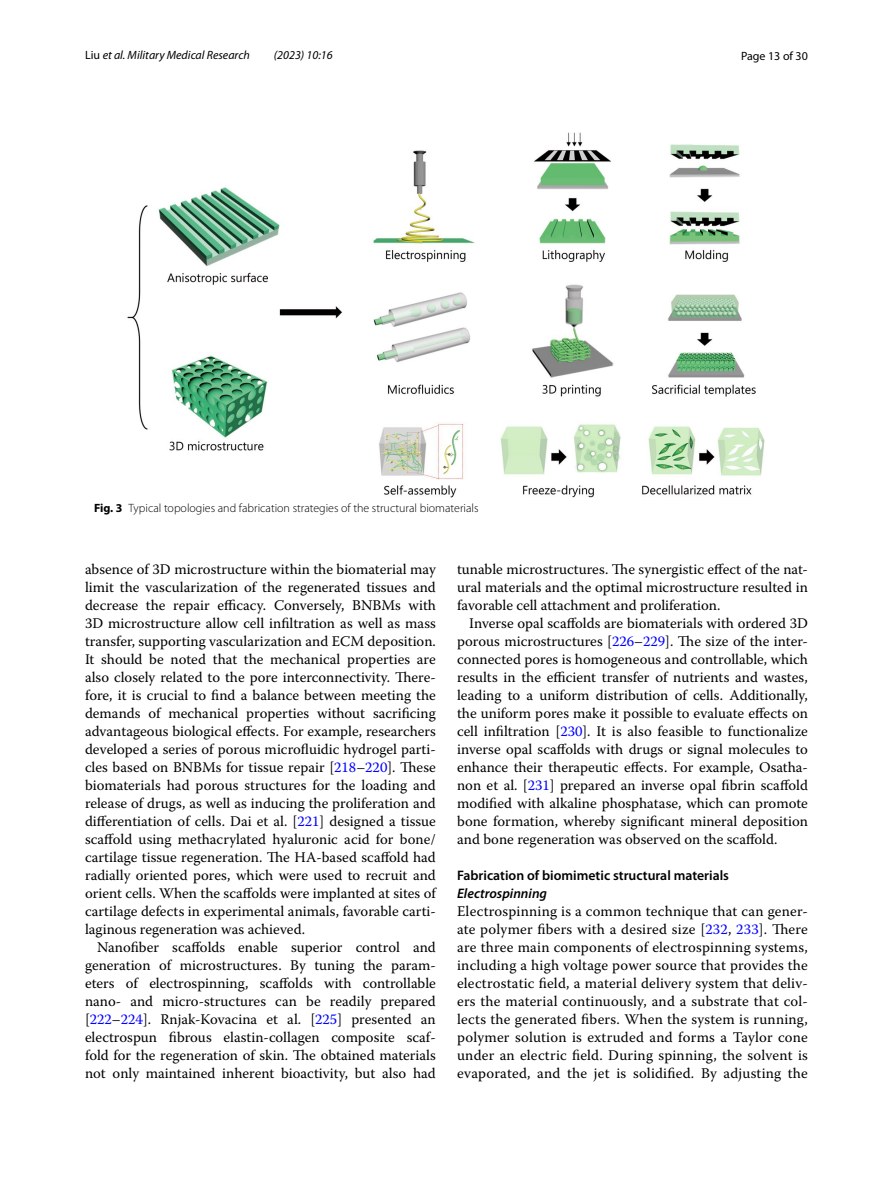
<style>
.page{position:relative;width:893px;height:1187px;background:#fff}
.page>*{position:absolute;margin:0;border:0;box-sizing:border-box;transform-origin:0 0}
.t1{font:14.7px/18px "Warnock Pro";color:#000;text-align:justify}
.t2{font:600 13.8px "Myriad Pro";color:#000}
.t3{font:italic 600 13.8px "Myriad Pro";color:#000}
.t4{font:300 12px "Myriad Pro";color:#000}
.t5{font:italic 12px "Myriad Pro";color:#000}
.t6{font:12px "Myriad Pro";color:#000}
.s1{font-style:normal}
.s2{font-weight:700}
.s3{color:#00f}
</style>
<div class="page">
<img style="left:128px;top:133px;width:637px;height:364px">
<p class="t5" style="left:85px;top:48px;width:166px"><span class="s1">Liu</span> et al. Military Medical Research</p>
<p class="t5" style="left:274px;top:48px;width:60px">(2023) 10:16</p>
<p class="t6" style="left:741px;top:48px;width:68px">Page 13 of 30</p>
<p class="t4" style="left:94px;top:501px;width:386px"><span class="s2">Fig. 3</span> Typical topologies and fabrication strategies of the structural biomaterials</p>
<p class="t1" style="left:85px;top:560px;width:352px">absence of 3D microstructure within the biomaterial may limit the vascularization of the regenerated tissues and decrease the repair efficacy. Conversely, BNBMs with 3D microstructure allow cell infiltration as well as mass transfer, supporting vascularization and ECM deposition.<br>It should be noted that the mechanical properties are also closely related to the pore interconnectivity. There&shy;fore, it is crucial to find a balance between meeting the demands of mechanical properties without sacrificing advantageous biological effects. For example, researchers developed a series of porous microfluidic hydrogel parti&shy;cles based on BNBMs for tissue repair [<span class="s3">218</span>–<span class="s3">220</span>]. These biomaterials had porous structures for the loading and release of drugs, as well as inducing the proliferation and differentiation of cells. Dai et al. [<span class="s3">221</span>] designed a tissue scaffold using methacrylated hyaluronic acid for bone/ cartilage tissue regeneration. The HA-based scaffold had radially oriented pores, which were used to recruit and orient cells. When the scaffolds were implanted at sites of cartilage defects in experimental animals, favorable carti&shy;laginous regeneration was achieved.</p>
<p class="t1" style="left:85px;top:938px;width:352px;text-indent:12px">Nanofiber scaffolds enable superior control and generation of microstructures. By tuning the param&shy;eters of electrospinning, scaffolds with controllable nano- and micro-structures can be readily prepared [<span class="s3">222</span>–<span class="s3">224</span>]. Rnjak-Kovacina et al. [<span class="s3">225</span>] presented an electrospun fibrous elastin-collagen composite scaf&shy;fold for the regeneration of skin. The obtained materials not only maintained inherent bioactivity, but also had</p>
<p class="t1" style="left:457px;top:560px;width:352px">tunable microstructures. The synergistic effect of the nat&shy;ural materials and the optimal microstructure resulted in favorable cell attachment and proliferation.</p>
<p class="t1" style="left:457px;top:614px;width:352px;text-indent:12px">Inverse opal scaffolds are biomaterials with ordered 3D porous microstructures [<span class="s3">226</span>–<span class="s3">229</span>]. The size of the inter&shy;connected pores is homogeneous and controllable, which results in the efficient transfer of nutrients and wastes, leading to a uniform distribution of cells. Additionally, the uniform pores make it possible to evaluate effects on cell infiltration [<span class="s3">230</span>]. It is also feasible to functionalize inverse opal scaffolds with drugs or signal molecules to enhance their therapeutic effects. For example, Osatha&shy;non et al. [<span class="s3">231</span>] prepared an inverse opal fibrin scaffold modified with alkaline phosphatase, which can promote bone formation, whereby significant mineral deposition and bone regeneration was observed on the scaffold.</p>
<p class="t2" style="left:457px;top:866px;width:273px">Fabrication of biomimetic structural materials</p>
<p class="t3" style="left:457px;top:884px;width:91px">Electrospinning</p>
<p class="t1" style="left:457px;top:902px;width:352px">Electrospinning is a common technique that can gener&shy;ate polymer fibers with a desired size [<span class="s3">232</span>, <span class="s3">233</span>]. There are three main components of electrospinning systems, including a high voltage power source that provides the electrostatic field, a material delivery system that deliv&shy;ers the material continuously, and a substrate that col&shy;lects the generated fibers. When the system is running, polymer solution is extruded and forms a Taylor cone under an electric field. During spinning, the solvent is evaporated, and the jet is solidified. By adjusting the</p>
</div>
